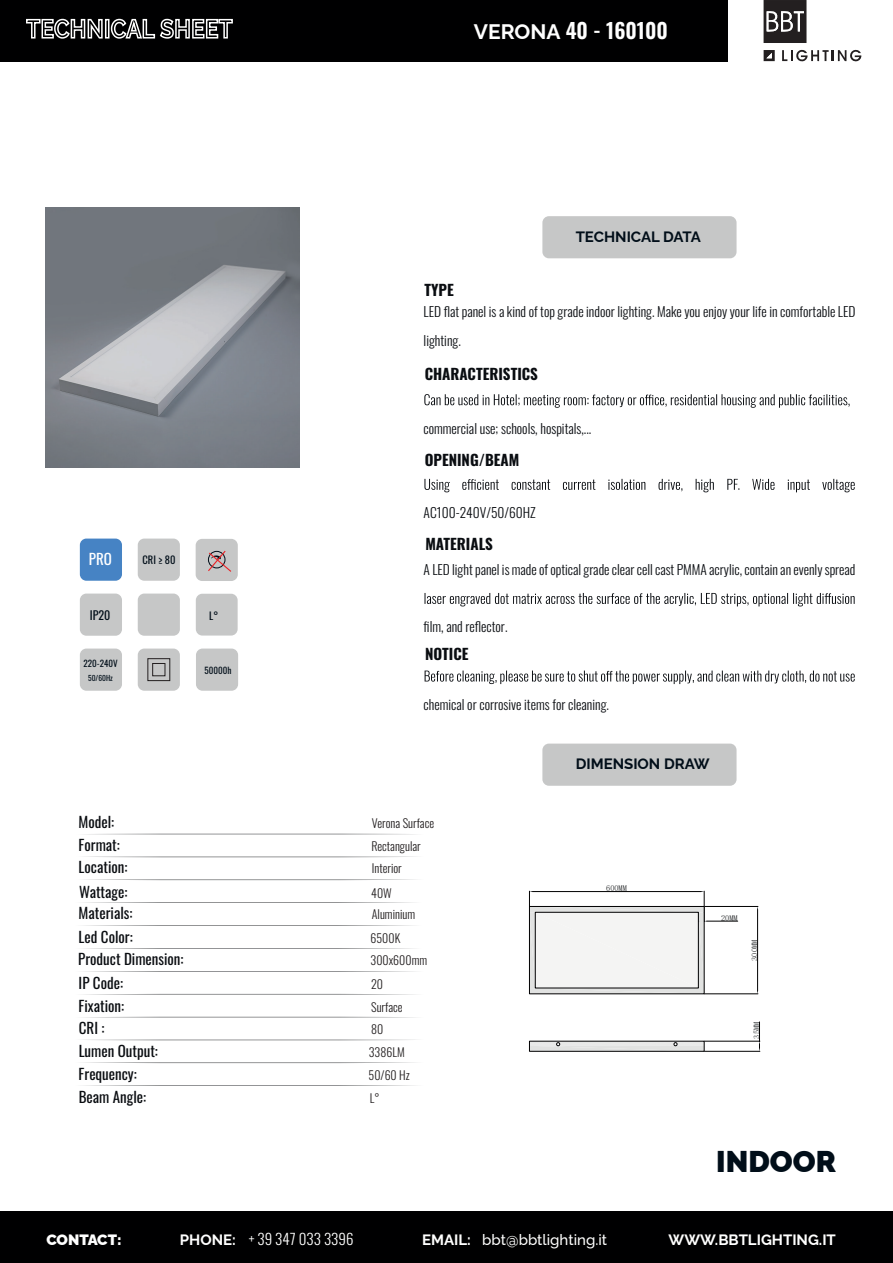
<style>
.page{position:relative;width:893px;height:1263px;background:#fff}
.page>*{position:absolute;margin:0;border:0;box-sizing:border-box;transform-origin:0 0}
.t1{font:900 30px "Raleway";color:#010e19}
.t2{font:600 21px "Oswald";color:#fff}
.t3{font:15px/23px "Oswald";color:#0a0d11}
.t4{font:700 15px "Oswald";color:#0a0d11}
.t5{font:700 15px "Raleway";color:#010e19}
.t6{font:500 15px "Raleway";color:#fff}
.t7{font:300 15px "Oswald";color:#fff}
.t8{font:700 15px "Raleway";color:#fff}
.t9{font:900 15px "Raleway";letter-spacing:-.005em;color:#fff}
.t10{font:15px "Oswald";color:#fff}
.t11{font:300 13.5px/28.5px "Oswald";color:#0a0d11}
.t12{font:300 12px/22.2px "Oswald";color:#231f20}
.t13{font:12px "Oswald";color:#010e19}
.t14{font:10.5px "Oswald";color:#010e19}
.t15{font:9px "Oswald";color:#010e19}
.t16{font:8.25px "Sim Sun";letter-spacing:.005em;color:#111416}
.t17{font:7.5px "Oswald";color:#010e19}
.s1{font-family:"Raleway";font-weight:700}
.s2{font-weight:700}
</style>
<div class="page">
<div style="left:0;top:0;width:893px;height:61px;background:#000001"></div>
<div style="left:728px;top:0;width:165px;height:108px;background:#fff"></div>
<svg style="left:782px;top:49px;width:80px;height:13px"></svg>
<svg style="left:764px;top:50px;width:11px;height:11px"></svg>
<svg style="left:764px;top:0;width:42px;height:43px;background:#494546"></svg>
<svg style="left:26px;top:18px;width:77px;height:21px"></svg>
<div style="left:105px;top:19px;width:4px;height:20px;border:2px solid #fff"></div>
<svg style="left:110px;top:18px;width:123px;height:21px"></svg>
<div style="left:196px;top:594px;width:42px;height:41px;background:#c6c7c7;border-radius:7px"></div>
<div style="left:80px;top:593px;width:42px;height:43px;background:#c6c7c7;border-radius:7px"></div>
<div style="left:196px;top:539px;width:42px;height:42px;background:#c6c7c7;border-radius:7px"></div>
<div style="left:542px;top:216px;width:194px;height:42px;background:#c6c7c7;border-radius:7px"></div>
<div style="left:542px;top:744px;width:194px;height:42px;background:#c6c7c7;border-radius:7px"></div>
<div style="left:80px;top:539px;width:42px;height:42px;background:#4683c4;border-radius:7px"></div>
<div style="left:138px;top:539px;width:42px;height:42px;background:#c6c7c7;border-radius:7px"></div>
<div style="left:80px;top:648px;width:42px;height:43px;background:#c6c7c7;border-radius:7px"></div>
<div style="left:138px;top:593px;width:42px;height:43px;background:#c6c7c7;border-radius:7px"></div>
<svg style="left:104px;top:833px;width:293px;height:1px"></svg>
<svg style="left:84px;top:856px;width:332px;height:1px"></svg>
<svg style="left:84px;top:879px;width:332px;height:1px"></svg>
<svg style="left:83px;top:902px;width:331px;height:1px"></svg>
<svg style="left:83px;top:925px;width:331px;height:1px"></svg>
<svg style="left:83px;top:948px;width:331px;height:1px"></svg>
<svg style="left:83px;top:971px;width:333px;height:1px"></svg>
<svg style="left:83px;top:994px;width:333px;height:1px"></svg>
<svg style="left:83px;top:1017px;width:333px;height:1px"></svg>
<svg style="left:83px;top:1039px;width:333px;height:1px"></svg>
<svg style="left:83px;top:1062px;width:333px;height:1px"></svg>
<svg style="left:83px;top:1085px;width:333px;height:1px"></svg>
<div style="left:138px;top:648px;width:42px;height:43px;background:#c6c7c7;border-radius:7px"></div>
<div style="left:196px;top:648px;width:42px;height:43px;background:#c6c7c7;border-radius:7px"></div>
<svg style="left:208px;top:550px;width:23px;height:22px"></svg>
<div style="left:147px;top:658px;width:23px;height:23px;border:1px solid #231f20"></div>
<div style="left:152px;top:663px;width:13px;height:13px;border:1px solid #231f20"></div>
<hr style="left:704px;top:906px;width:54px;height:1px;background:#000001">
<hr style="left:704px;top:993px;width:54px;height:1px;background:#000001">
<hr style="left:757px;top:909px;width:1px;height:82px;background:#000001">
<hr style="left:704px;top:1041px;width:56px;height:1px;background:#000001">
<hr style="left:704px;top:1051px;width:56px;height:1px;background:#000001">
<svg style="left:759px;top:1022px;width:1px;height:29px"></svg>
<hr style="left:707px;top:921px;width:31px;height:1px;background:#000001">
<svg style="left:529px;top:891px;width:178px;height:103px"></svg>
<div style="left:535px;top:912px;width:163px;height:76px;border:1px solid #000001"></div>
<svg style="left:529px;top:1041px;width:175px;height:10px;background:#cccdcc"></svg>
<svg style="left:424px;top:394px;width:426px;height:14px"></svg>
<svg style="left:424px;top:479px;width:431px;height:13px"></svg>
<svg style="left:424px;top:593px;width:431px;height:13px"></svg>
<svg style="left:425px;top:670px;width:430px;height:14px"></svg>
<div style="left:0;top:1212px;width:135px;height:51px;background:#000001"></div>
<div style="left:133px;top:1212px;width:760px;height:51px;background:#000001"></div>
<img style="left:45px;top:208px;width:255px;height:259px">
<h2 class="t2" style="left:474px;top:12px;width:196px"><span class="s1">VERONA</span> 40 - 160100</h2>
<p class="t4" style="left:424px;top:277px;width:31px">TYPE</p>
<p class="t5" style="left:576px;top:225px;width:127px">TECHNICAL DATA</p>
<p class="t11" style="left:424px;top:296px;width:433px">LED flat panel is a kind of top grade indoor lighting. Make you enjoy your life in comfortable LED lighting.</p>
<p class="t4" style="left:425px;top:360px;width:115px">CHARACTERISTICS</p>
<p class="t11" style="left:424px;top:413px;width:169px">commercial use; schools, hospitals,...</p>
<p class="t4" style="left:425px;top:447px;width:96px">OPENING/BEAM</p>
<p class="t11" style="left:424px;top:497px;width:114px">AC100-240V/50/60HZ</p>
<p class="t10" style="left:89px;top:546px;width:25px">PRO</p>
<p class="t14" style="left:142px;top:551px;width:35px">CRI ≥ 80</p>
<p class="t13" style="left:90px;top:605px;width:22px">IP20</p>
<p class="t14" style="left:209px;top:607px;width:10px">L°</p>
<p class="t15" style="left:84px;top:655px;width:35px">220-240V</p>
<p class="t17" style="left:88px;top:671px;width:26px">50/60Hz</p>
<p class="t15" style="left:204px;top:663px;width:28px">50000h</p>
<p class="t4" style="left:425px;top:531px;width:69px">MATERIALS</p>
<p class="t11" style="left:424px;top:554px;width:433px">A LED light panel is made of optical grade clear cell cast PMMA acrylic, contain an evenly spread</p>
<p class="t11" style="left:424px;top:611px;width:85px">film, and reflector.</p>
<p class="t4" style="left:425px;top:640px;width:45px">NOTICE</p>
<p class="t11" style="left:424px;top:689px;width:187px">chemical or corrosive items for cleaning.</p>
<p class="t5" style="left:576px;top:751px;width:136px">DIMENSION DRAW</p>
<p class="t3" style="left:79px;top:809px;width:37px">Model:</p>
<p class="t12" style="left:371px;top:811px;width:64px">Verona Surface<br>Rectangular</p>
<p class="t12" style="left:371px;top:881px;width:22px">40W</p>
<p class="t3" style="left:79px;top:831px;width:43px">Format:</p>
<p class="t3" style="left:79px;top:854px;width:50px">Location:</p>
<p class="t12" style="left:372px;top:856px;width:32px">Interior</p>
<p class="t3" style="left:79px;top:879px;width:50px">Wattage:</p>
<p class="t3" style="left:79px;top:900px;width:55px">Materials:</p>
<p class="t3" style="left:79px;top:924px;width:56px">Led Color:</p>
<p class="t3" style="left:78px;top:946px;width:107px">Product Dimension:</p>
<p class="t3" style="left:79px;top:970px;width:46px">IP Code:</p>
<p class="t3" style="left:79px;top:993px;width:47px">Fixation:</p>
<p class="t3" style="left:79px;top:1038px;width:81px">Lumen Output:<br>Frequency:<br>Beam Angle:</p>
<p class="t3" style="left:79px;top:1015px;width:27px">CRI :</p>
<p class="t12" style="left:372px;top:902px;width:45px">Aluminium</p>
<p class="t12" style="left:371px;top:926px;width:31px">6500K</p>
<p class="t12" style="left:371px;top:948px;width:58px">300x600mm</p>
<p class="t12" style="left:371px;top:971px;width:33px;line-height:23.2px">20<br>Surface</p>
<p class="t12" style="left:369px;top:1016px;width:37px;line-height:23.7px">80<br>3386LM</p>
<p class="t12" style="left:369px;top:1063px;width:43px">50/60 Hz</p>
<p class="t12" style="left:370px;top:1086px;width:11px">L°</p>
<p class="t16" style="left:606px;top:884px;width:22px">600MM</p>
<p class="t16" style="left:721px;top:914px;width:18px">20MM</p>
<p class="t16" style="left:750px;top:961px;width:22px;rotate:-90deg">300MM</p>
<p class="t16" style="left:752px;top:1038px;width:18px;rotate:-90deg">35MM</p>
<h1 class="t1" style="left:716px;top:1137px;width:121px">INDOOR</h1>
<p class="t9" style="left:46px;top:1228px;width:77px">CONTACT:</p>
<p class="t7" style="left:180px;top:1225px;width:175px"><span class="s1">PHONE:</span> + 39 347 033 3396</p>
<p class="t6" style="left:422px;top:1228px;width:187px"><span class="s2">EMAIL:</span> bbt@bbtlighting.it</p>
<p class="t8" style="left:668px;top:1227px;width:169px">WWW.BBTLIGHTING.IT</p>
</div>
